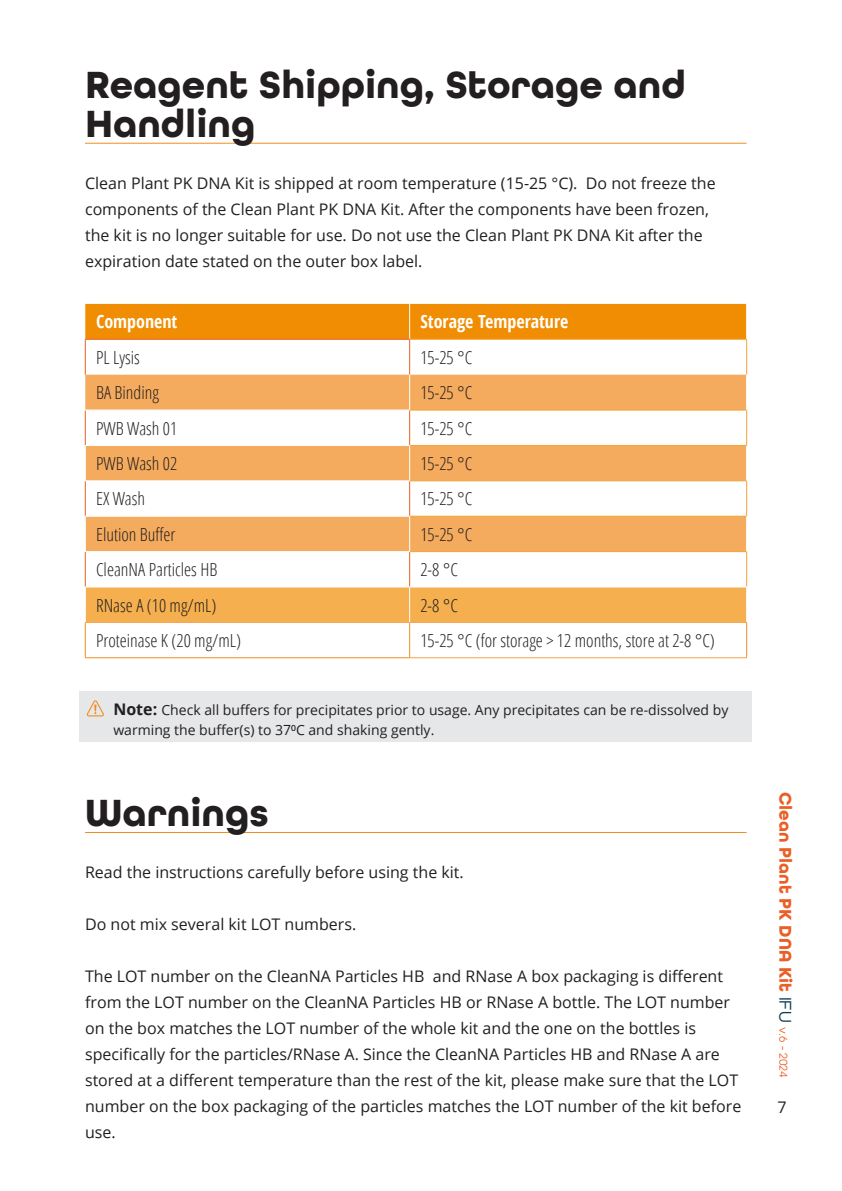
<style>
.page{position:relative;width:842px;height:1191px;background:#fff}
.page>*{position:absolute;margin:0;border:0;box-sizing:border-box;transform-origin:0 0}
.H2-CLNA{font:700 40px/39px "All Round Gothic";color:#231f20}
.Table-CLNA{font:300 condensed 18px "Open Sans";color:#231f20}
.t1{font:700 18px "All Round Gothic";color:#ea5f26}
.Columnheder_table_white{font:700 condensed 18px "Open Sans";color:#fff}
.p-CLNA{font:16px/26px "Open Sans";color:#231f20}
.Note_numbered_list{font:14px/20px "Open Sans";color:#231f20}
.s1{font-weight:700;font-size:16px}
.s2{font-weight:400;color:#093d51}
.s3{font-weight:400;font-size:12px}
</style>
<div class="page">
<hr style="left:85px;top:143px;width:661px;height:1px;background:#f08d20">
<div style="left:79px;top:691px;width:673px;height:50px;background:#e6e7e9"></div>
<hr style="left:85px;top:832px;width:661px;height:1px;background:#f08d20">
<div style="left:85px;top:304px;width:661px;height:35px;background:#f18d02"></div>
<svg style="left:86px;top:340px;width:660px;height:246px"></svg>
<svg style="left:85px;top:375px;width:661px;height:176px;fill:#f5ab5e"></svg>
<svg style="left:86px;top:587px;width:660px;height:70px"></svg>
<hr style="left:410px;top:551px;width:337px;height:1px;background:#f4a435">
<hr style="left:746px;top:552px;width:1px;height:35px;background:#f4a435">
<hr style="left:410px;top:480px;width:337px;height:1px;background:#f4a435">
<hr style="left:746px;top:481px;width:1px;height:35px;background:#f4a435">
<hr style="left:410px;top:516px;width:337px;height:1px;background:#f4a435">
<hr style="left:410px;top:410px;width:337px;height:1px;background:#f4a435">
<hr style="left:746px;top:410px;width:1px;height:35px;background:#f4a435">
<hr style="left:410px;top:445px;width:337px;height:1px;background:#f4a435">
<hr style="left:410px;top:339px;width:337px;height:1px;background:#f4a435">
<hr style="left:746px;top:339px;width:1px;height:36px;background:#f4a435">
<hr style="left:409px;top:339px;width:1px;height:36px;background:#ea5f26">
<hr style="left:410px;top:586px;width:337px;height:1px;background:#fff">
<hr style="left:85px;top:622px;width:325px;height:1px;background:#f4a149">
<hr style="left:410px;top:622px;width:337px;height:1px;background:#f4a149">
<hr style="left:410px;top:657px;width:337px;height:1px;background:#f4a149">
<hr style="left:85px;top:622px;width:1px;height:35px;background:#f08d20">
<hr style="left:409px;top:622px;width:1px;height:35px;background:#f08d20">
<hr style="left:746px;top:622px;width:1px;height:35px;background:#f08d20">
<hr style="left:85px;top:657px;width:325px;height:1px;background:#f08d20">
<hr style="left:409px;top:304px;width:1px;height:35px;background:#fff">
<hr style="left:409px;top:410px;width:1px;height:35px;background:#ea5f26">
<hr style="left:409px;top:481px;width:1px;height:35px;background:#ea5f26">
<hr style="left:409px;top:552px;width:1px;height:35px;background:#ea5f26">
<hr style="left:85px;top:339px;width:325px;height:1px;background:#ea5f26">
<hr style="left:85px;top:339px;width:1px;height:36px;background:#ea5f26">
<hr style="left:85px;top:410px;width:1px;height:35px;background:#ea5f26">
<hr style="left:85px;top:481px;width:1px;height:35px;background:#ea5f26">
<hr style="left:85px;top:552px;width:1px;height:35px;background:#ea5f26">
<hr style="left:409px;top:375px;width:1px;height:35px;background:#fff">
<hr style="left:85px;top:410px;width:325px;height:1px;background:#fff">
<hr style="left:85px;top:445px;width:325px;height:1px;background:#fff">
<hr style="left:85px;top:446px;width:1px;height:34px;background:#fff">
<hr style="left:409px;top:446px;width:1px;height:34px;background:#fff">
<hr style="left:85px;top:480px;width:325px;height:1px;background:#fff">
<hr style="left:85px;top:516px;width:325px;height:1px;background:#fff">
<hr style="left:85px;top:516px;width:1px;height:35px;background:#fff">
<hr style="left:409px;top:516px;width:1px;height:35px;background:#fff">
<hr style="left:746px;top:516px;width:1px;height:35px;background:#fff">
<hr style="left:85px;top:551px;width:325px;height:1px;background:#fff">
<hr style="left:85px;top:586px;width:325px;height:1px;background:#fff">
<hr style="left:409px;top:587px;width:1px;height:35px;background:#fff">
<svg style="left:86px;top:700px;width:18px;height:17px"></svg>
<p class="H2-CLNA" style="left:85px;top:65px;width:602px">Reagent Shipping, Storage and<br>Handling</p>
<p class="p-CLNA" style="left:85px;top:170px;width:632px">Clean Plant PK DNA Kit is shipped at room temperature (15-25 °C). Do not freeze the components of the Clean Plant PK DNA Kit. After the components have been frozen, the kit is no longer suitable for use. Do not use the Clean Plant PK DNA Kit after the expiration date stated on the outer box label.</p>
<p class="Columnheder_table_white" style="left:96px;top:309px;width:83px">Component</p>
<p class="Columnheder_table_white" style="left:420px;top:309px;width:149px">Storage Temperature</p>
<p class="Table-CLNA" style="left:96px;top:345px;width:45px">PL Lysis</p>
<p class="Table-CLNA" style="left:420px;top:345px;width:53px">15-25 °C</p>
<p class="Table-CLNA" style="left:96px;top:380px;width:64px">BA Binding</p>
<p class="Table-CLNA" style="left:420px;top:380px;width:53px">15-25 °C</p>
<p class="Table-CLNA" style="left:96px;top:416px;width:83px">PWB Wash 01</p>
<p class="Table-CLNA" style="left:420px;top:416px;width:53px">15-25 °C</p>
<p class="Table-CLNA" style="left:96px;top:451px;width:83px">PWB Wash 02</p>
<p class="Table-CLNA" style="left:420px;top:451px;width:53px">15-25 °C</p>
<p class="Table-CLNA" style="left:96px;top:486px;width:51px">EX Wash</p>
<p class="Table-CLNA" style="left:420px;top:486px;width:53px">15-25 °C</p>
<p class="Table-CLNA" style="left:96px;top:522px;width:81px">Elution Buffer</p>
<p class="Table-CLNA" style="left:420px;top:522px;width:53px">15-25 °C</p>
<p class="Table-CLNA" style="left:96px;top:557px;width:123px">CleanNA Particles HB</p>
<p class="Table-CLNA" style="left:420px;top:557px;width:39px">2-8 °C</p>
<p class="Table-CLNA" style="left:96px;top:593px;width:122px">RNase A (10 mg/mL)</p>
<p class="Table-CLNA" style="left:420px;top:593px;width:39px">2-8 °C</p>
<p class="Table-CLNA" style="left:96px;top:628px;width:147px">Proteinase K (20 mg/mL)</p>
<p class="Table-CLNA" style="left:420px;top:628px;width:296px">15-25 °C (for storage &gt; 12 months, store at 2-8 °C)</p>
<p class="Note_numbered_list" style="left:113px;top:699px;width:617px"><span class="s1">Note:</span> Check all buffers for precipitates prior to usage. Any precipitates can be re-dissolved by warming the buffer(s) to 37⁰C and shaking gently.</p>
<p class="H2-CLNA" style="left:85px;top:793px;width:185px">Warnings</p>
<p class="p-CLNA" style="left:85px;top:859px;width:380px">Read the instructions carefully before using the kit.</p>
<p class="p-CLNA" style="left:85px;top:911px;width:273px">Do not mix several kit LOT numbers.</p>
<p class="p-CLNA" style="left:85px;top:963px;width:658px">The LOT number on the CleanNA Particles HB and RNase A box packaging is different from the LOT number on the CleanNA Particles HB or RNase A bottle. The LOT number on the box matches the LOT number of the whole kit and the one on the bottles is specifically for the particles/RNase A. Since the CleanNA Particles HB and RNase A are stored at a different temperature than the rest of the kit, please make sure that the LOT number on the box packaging of the particles matches the LOT number of the kit before use.</p>
<p class="t1" style="left:796px;top:792px;width:287px;rotate:90deg">Clean Plant PK DNA Kit <span class="s2">IFU</span> <span class="s3">v.6 - 2024</span></p>
<p class="p-CLNA" style="left:777px;top:1093px;width:11px">7</p>
</div>
